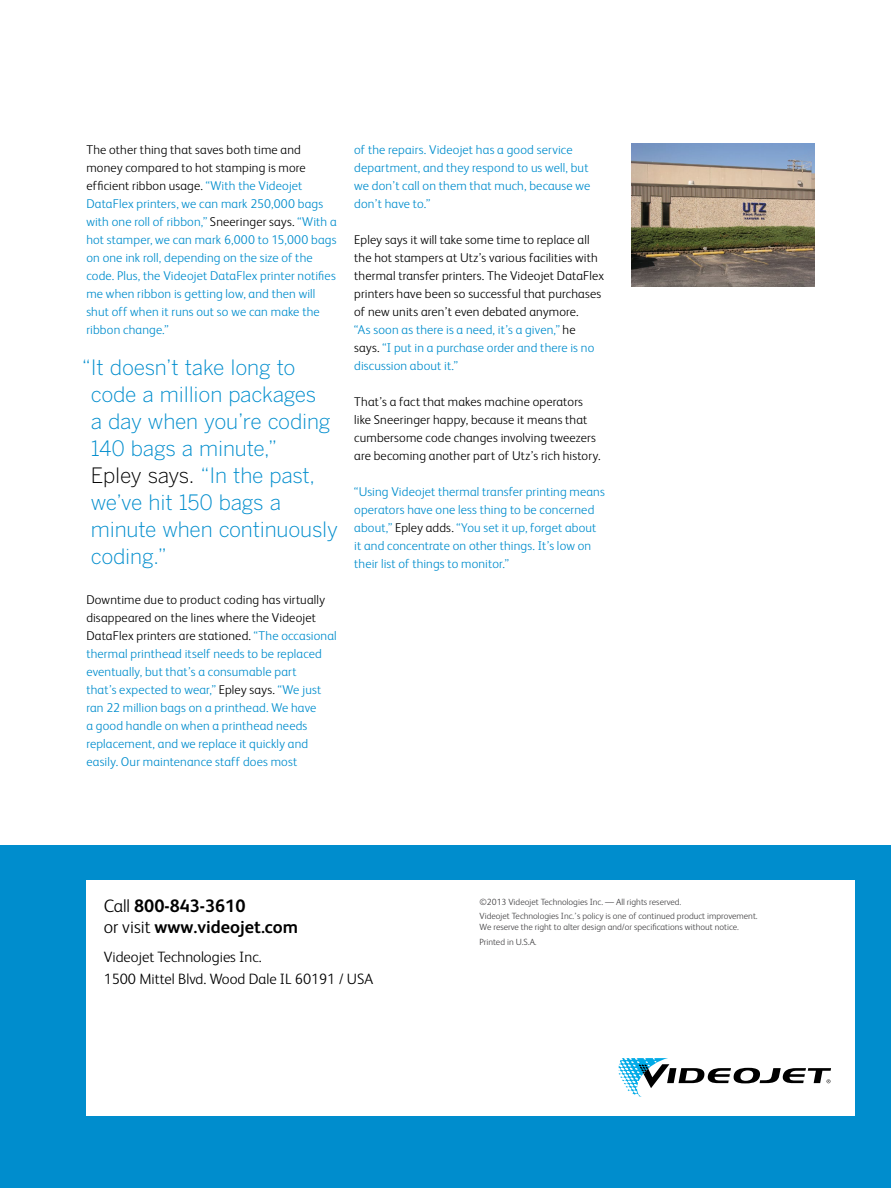
<style>
.page{position:relative;width:891px;height:1188px;background:#fff}
.page>*{position:absolute;margin:0;border:0;box-sizing:border-box;transform-origin:0 0}
.t1{font:21px/27px "Benton Got Lt";letter-spacing:-.01em;color:#008dcd}
.t2{font:700 18px/21px "FS Albert";color:#000}
.t3{font:300 15px/21.6px "FS Albert";color:#000}
.t4{font:300 12.75px/18px "FS Albert";letter-spacing:.01em;color:#008dcd}
.t5{font:300 12.75px/18px "FS Albert";letter-spacing:.015em;color:#000}
.t6{font:300 9px/14.7px "FS Albert";color:#414042}
.s1{color:#000}
.s2{color:#008dcd}
.s3{font-weight:300}
</style>
<div class="page">
<div style="left:0;top:846px;width:891px;height:342px;background:#008dcd"></div>
<div style="left:86px;top:880px;width:769px;height:236px;background:#fff"></div>
<svg style="left:618px;top:1058px;width:213px;height:39px"></svg>
<img style="left:631px;top:144px;width:184px;height:143px">
<p class="t4" style="left:86px;top:140px;width:252px"><span class="s1">The other thing that saves both time and money compared to hot stamping is more efficient ribbon usage.</span> “With the Videojet DataFlex printers, we can mark 250,000 bags with one roll of ribbon,” <span class="s1">Sneeringer says.</span> “With a hot stamper, we can mark 6,000 to 15,000 bags on one ink roll, depending on the size of the code. Plus, the Videojet DataFlex printer notifies me when ribbon is getting low, and then will shut off when it runs out so we can make the ribbon change.”</p>
<h1 class="t1" style="left:91px;top:354px;width:249px;text-indent:-9px">“It doesn’t take long to code a million packages<br>a day when you’re coding<br>140 bags a minute,”<br><span class="s1">Epley says.</span> “In the past, we’ve hit 150 bags a minute when continuously coding.”</h1>
<p class="t4" style="left:86px;top:590px;width:252px"><span class="s1">Downtime due to product coding has virtually disappeared on the lines where the Videojet DataFlex printers are stationed.</span> “The occasional thermal printhead itself needs to be replaced eventually, but that’s a consumable part<br>that’s expected to wear,” <span class="s1">Epley says.</span> “We just ran 22 million bags on a printhead. We have<br>a good handle on when a printhead needs replacement, and we replace it quickly and easily. Our maintenance staff does most</p>
<p class="t4" style="left:354px;top:141px;width:238px">of the repairs. Videojet has a good service department, and they respond to us well, but we don’t call on them that much, because we don’t have to.”</p>
<p class="t5" style="left:354px;top:231px;width:251px">Epley says it will take some time to replace all the hot stampers at Utz’s various facilities with thermal transfer printers. The Videojet DataFlex printers have been so successful that purchases of new units aren’t even debated anymore.<br><span class="s2">“As soon as there is a need, it’s a given,”</span> he says. <span class="s2">“I put in a purchase order and there is no discussion about it.”</span></p>
<p class="t5" style="left:354px;top:393px;width:248px">That’s a fact that makes machine operators like Sneeringer happy, because it means that cumbersome code changes involving tweezers are becoming another part of Utz’s rich history.</p>
<p class="t4" style="left:354px;top:483px;width:252px">“Using Videojet thermal transfer printing means operators have one less thing to be concerned about,” <span class="s1">Epley adds.</span> “You set it up, forget about it and concentrate on other things. It’s low on their list of things to monitor.”</p>
<h2 class="t2" style="left:104px;top:895px;width:196px"><span class="s3">Call</span> 800-843-3610<br><span class="s3">or visit</span> www.videojet.com</h2>
<p class="t3" style="left:104px;top:946px;width:271px">Videojet Technologies Inc.<br>1500 Mittel Blvd. Wood Dale IL 60191 / USA</p>
<p class="t6" style="left:480px;top:894px;width:280px">©2013 Videojet Technologies Inc. — All rights reserved.<br>Videojet Technologies Inc.’s policy is one of continued product improvement.</p>
<p class="t6" style="left:480px;top:919px;width:261px">We reserve the right to alter design and/or specifications without notice.<br>Printed in U.S.A.</p>
</div>
